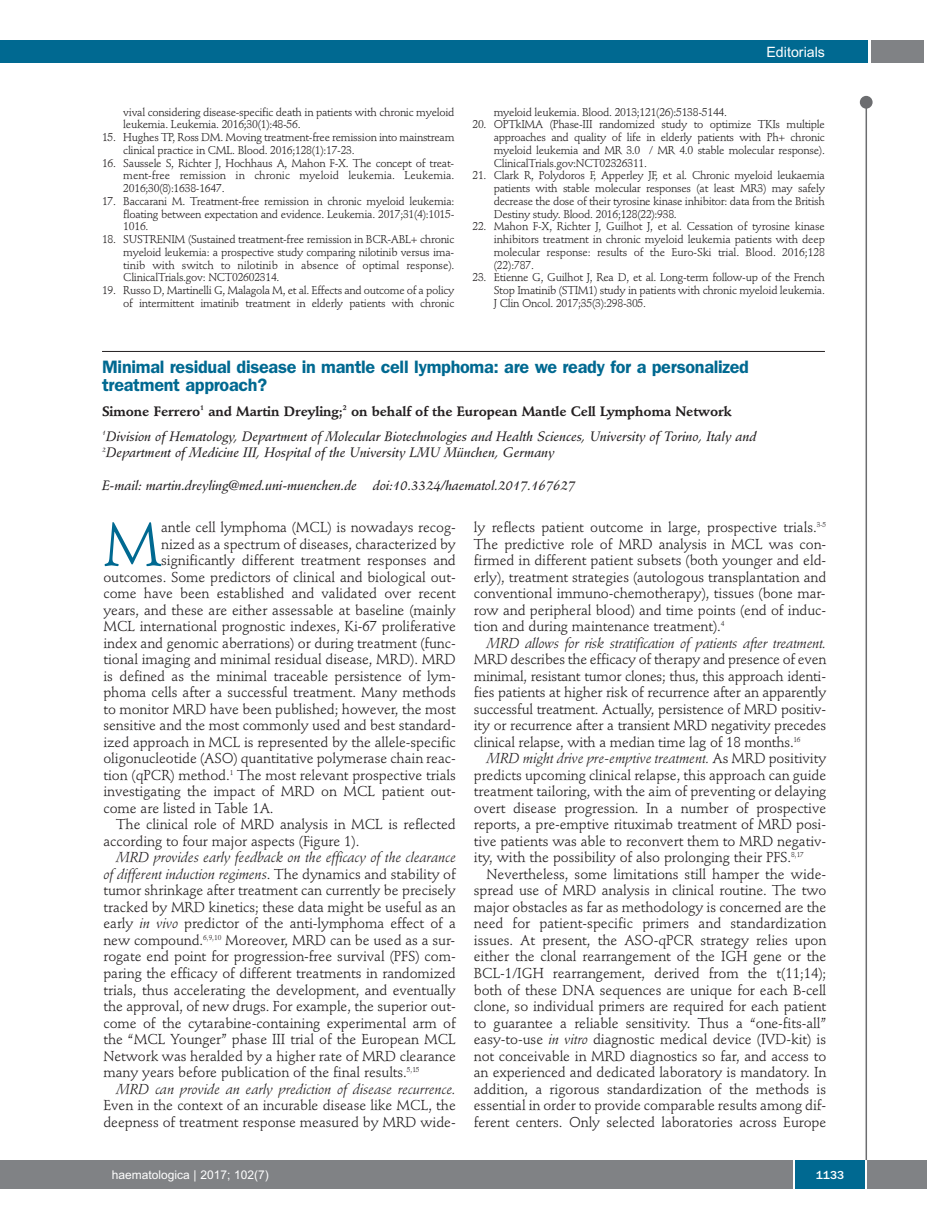
<style>
.page{position:relative;width:927px;height:1225px;background:#fff}
.page>*{position:absolute;margin:0;border:0;box-sizing:border-box;transform-origin:0 0}
.t1{font:60.45px "Stempel Schneidler";color:#006991}
.t2{font:600 18px/18px "Franklin Gothic";letter-spacing:-.015em;color:#006991}
.t3{font:14.25px/16.5px "Stempel Schneidler";letter-spacing:-.005em;color:#231f20;text-align:justify}
.t4{font:italic 14.25px "Stempel Schneidler";letter-spacing:-.015em;color:#231f20}
.t5{font:14.25px "Arial";color:#fff}
.t6{font:italic 13.5px/16.5px "Stempel Schneidler Med";color:#231f20}
.t7{font:700 13.5px "Stempel Schneidler";letter-spacing:-.005em;color:#231f20}
.t8{font:12px "Arial";color:#fff}
.t9{font:500 12px "Franklin Gothic";color:#fff}
.t10{font:11.25px/12.8px "Stempel Schneidler";letter-spacing:-.025em;color:#231f20;text-align:justify}
.s1{font-style:italic}
</style>
<div class="page">
<div style="left:871px;top:40px;width:52px;height:22px;background:#808285"></div>
<div style="left:18px;top:40px;width:849px;height:22px;background:#006991"></div>
<div style="left:17px;top:1160px;width:910px;height:28px;background:#808285"></div>
<div style="left:795px;top:1160px;width:70px;height:28px;background:#006991"></div>
<hr style="left:793px;top:1160px;width:2px;height:28px;background:#fff">
<hr style="left:865px;top:1160px;width:2px;height:28px;background:#fff">
<div style="left:860px;top:96px;width:13px;height:13px;background:#6c6d70;border-radius:50%"></div>
<hr style="left:865px;top:100px;width:2px;height:1060px;background:#6c6d70">
<div style="left:0;top:40px;width:19px;height:22px;background:#006991"></div>
<div style="left:0;top:1160px;width:18px;height:28px;background:#808285"></div>
<hr style="left:102px;top:351px;width:723px;height:1px;background:#231f20">
<p class="t5" style="left:766px;top:44px;width:60px">Editorials</p>
<p class="t10" style="left:123px;top:106px;width:333px">vival considering disease-specific death in patients with chronic myeloid leukemia. Leukemia. 2016;30(1):48-56.</p>
<p class="t10" style="left:123px;top:132px;width:333px;text-indent:-21px">15. Hughes TP, Ross DM. Moving treatment-free remission into mainstream clinical practice in CML. Blood. 2016;128(1):17-23.</p>
<p class="t10" style="left:123px;top:157px;width:333px;text-indent:-21px">16. Saussele S, Richter J, Hochhaus A, Mahon F-X. The concept of treat&shy;ment-free remission in chronic myeloid leukemia. Leukemia.<br>2016;30(8):1638-1647.</p>
<p class="t10" style="left:123px;top:196px;width:333px;text-indent:-21px">17. Baccarani M. Treatment-free remission in chronic myeloid leukemia: floating between expectation and evidence. Leukemia. 2017;31(4):1015- 1016.</p>
<p class="t10" style="left:123px;top:234px;width:333px;text-indent:-21px">18. SUSTRENIM (Sustained treatment-free remission in BCR-ABL+ chronic myeloid leukemia: a prospective study comparing nilotinib versus ima&shy;tinib with switch to nilotinib in absence of optimal response).<br>ClinicalTrials.gov: NCT02602314.</p>
<p class="t10" style="left:102px;top:285px;width:354px;text-align:right">19. Russo D, Martinelli G, Malagola M, et al. Effects and outcome of a policy of intermittent imatinib treatment in elderly patients with chronic</p>
<p class="t10" style="left:494px;top:106px;width:235px">myeloid leukemia. Blood. 2013;121(26):5138-5144.</p>
<p class="t10" style="left:494px;top:119px;width:333px;text-indent:-21px">20. OPTkIMA (Phase-III randomized study to optimize TKIs multiple approaches and quality of life in elderly patients with Ph+ chronic myeloid leukemia and MR 3.0 / MR 4.0 stable molecular response).<br>ClinicalTrials.gov:NCT02326311.</p>
<p class="t10" style="left:494px;top:170px;width:333px;text-indent:-21px">21. Clark R, Polydoros F, Apperley JF, et al. Chronic myeloid leukaemia patients with stable molecular responses (at least MR3) may safely decrease the dose of their tyrosine kinase inhibitor: data from the British Destiny study. Blood. 2016;128(22):938.</p>
<p class="t10" style="left:494px;top:221px;width:333px;text-indent:-21px">22. Mahon F-X, Richter J, Guilhot J, et al. Cessation of tyrosine kinase inhibitors treatment in chronic myeloid leukemia patients with deep molecular response: results of the Euro-Ski trial. Blood. 2016;128 (22):787.</p>
<p class="t10" style="left:494px;top:272px;width:333px;text-indent:-21px">23. Etienne G, Guilhot J, Rea D, et al. Long-term follow-up of the French Stop Imatinib (STIM1) study in patients with chronic myeloid leukemia.<br>J Clin Oncol. 2017;35(3):298-305.</p>
<p class="t2" style="left:102px;top:359px;width:648px">Minimal residual disease in mantle cell lymphoma: are we ready for a personalized treatment approach?</p>
<p class="t7" style="left:102px;top:405px;width:631px">Simone Ferrero<sup>1</sup> and Martin Dreyling;<sup>2</sup> on behalf of the European Mantle Cell Lymphoma Network</p>
<p class="t6" style="left:102px;top:429px;width:656px"><sup>1</sup>Division of Hematology, Department of Molecular Biotechnologies and Health Sciences, University of Torino, Italy and<br><sup>2</sup>Department of Medicine III, Hospital of the University LMU München, Germany</p>
<p class="t6" style="left:102px;top:478px;width:475px">E-mail: martin.dreyling@med.uni-muenchen.de doi:10.3324/haematol.2017.167627</p>
<h1 class="t1" style="left:103px;top:519px;width:60px">M</h1>
<p class="t3" style="left:161px;top:520px;width:296px">antle cell lymphoma (MCL) is nowadays recog-</p>
<p class="t3" style="left:474px;top:520px;width:354px">ly reflects patient outcome in large, prospective trials.<sup>3-5<br></sup>The predictive role of MRD analysis in MCL was con&shy;firmed in different patient subsets (both younger and eld&shy;erly), treatment strategies (autologous transplantation and conventional immuno-chemotherapy), tissues (bone mar&shy;row and peripheral blood) and time points (end of induc&shy;tion and during maintenance treatment).<sup>4</sup></p>
<p class="t4" style="left:487px;top:637px;width:341px">MRD allows for risk stratification of patients after treatment.</p>
<p class="t3" style="left:474px;top:652px;width:354px">MRD describes the efficacy of therapy and presence of even minimal, resistant tumor clones; thus, this approach identi&shy;fies patients at higher risk of recurrence after an apparently successful treatment. Actually, persistence of MRD positiv&shy;ity or recurrence after a transient MRD negativity precedes clinical relapse, with a median time lag of 18 months.<sup>16</sup></p>
<p class="t3" style="left:474px;top:751px;width:354px;text-indent:13px"><span class="s1">MRD might drive pre-emptive treatment.</span> As MRD positivity predicts upcoming clinical relapse, this approach can guide treatment tailoring, with the aim of preventing or delaying overt disease progression. In a number of prospective reports, a pre-emptive rituximab treatment of MRD posi&shy;tive patients was able to reconvert them to MRD negativ&shy;ity, with the possibility of also prolonging their PFS.<sup>8,17</sup></p>
<p class="t3" style="left:474px;top:867px;width:354px;text-indent:13px">Nevertheless, some limitations still hamper the wide&shy;spread use of MRD analysis in clinical routine. The two major obstacles as far as methodology is concerned are the need for patient-specific primers and standardization issues. At present, the ASO-qPCR strategy relies upon either the clonal rearrangement of the IGH gene or the BCL-1/IGH rearrangement, derived from the t(11;14); both of these DNA sequences are unique for each B-cell clone, so individual primers are required for each patient to guarantee a reliable sensitivity. Thus a “one-fits-all” easy-to-use <span class="s1">in vitro</span> diagnostic medical device (IVD-kit) is not conceivable in MRD diagnostics so far, and access to an experienced and dedicated laboratory is mandatory. In addition, a rigorous standardization of the methods is essential in order to provide comparable results among dif&shy;ferent centers. Only selected laboratories across Europe</p>
<p class="t3" style="left:161px;top:537px;width:296px">nized as a spectrum of diseases, characterized by</p>
<p class="t3" style="left:161px;top:553px;width:296px">significantly different treatment responses and</p>
<p class="t3" style="left:103px;top:570px;width:354px">outcomes. Some predictors of clinical and biological out-</p>
<p class="t3" style="left:103px;top:586px;width:354px">come have been established and validated over recent</p>
<p class="t3" style="left:103px;top:603px;width:354px">years, and these are either assessable at baseline (mainly</p>
<p class="t3" style="left:103px;top:619px;width:354px">MCL international prognostic indexes, Ki-67 proliferative</p>
<p class="t3" style="left:103px;top:636px;width:354px">index and genomic aberrations) or during treatment (func-</p>
<p class="t3" style="left:103px;top:652px;width:354px">tional imaging and minimal residual disease, MRD). MRD</p>
<p class="t3" style="left:103px;top:669px;width:354px">is defined as the minimal traceable persistence of lym-</p>
<p class="t3" style="left:103px;top:685px;width:354px">phoma cells after a successful treatment. Many methods</p>
<p class="t3" style="left:103px;top:702px;width:354px">to monitor MRD have been published; however, the most</p>
<p class="t3" style="left:103px;top:718px;width:354px">sensitive and the most commonly used and best standard-</p>
<p class="t3" style="left:103px;top:735px;width:354px">ized approach in MCL is represented by the allele-specific</p>
<p class="t3" style="left:103px;top:751px;width:354px">oligonucleotide (ASO) quantitative polymerase chain reac-</p>
<p class="t3" style="left:103px;top:768px;width:354px">tion (qPCR) method.<sup>1</sup> The most relevant prospective trials</p>
<p class="t3" style="left:103px;top:784px;width:354px">investigating the impact of MRD on MCL patient out-</p>
<p class="t3" style="left:103px;top:801px;width:172px">come are listed in Table 1A.</p>
<p class="t3" style="left:116px;top:817px;width:341px">The clinical role of MRD analysis in MCL is reflected</p>
<p class="t3" style="left:103px;top:834px;width:258px">according to four major aspects (Figure 1).</p>
<p class="t3" style="left:103px;top:850px;width:354px;text-indent:13px"><span class="s1">MRD provides early feedback on the efficacy of the clearance of different induction regimens</span>. The dynamics and stability of tumor shrinkage after treatment can currently be precisely tracked by MRD kinetics; these data might be useful as an early <span class="s1">in vivo</span> predictor of the anti-lymphoma effect of a new compound.<sup>6,9,10</sup> Moreover, MRD can be used as a sur&shy;rogate end point for progression-free survival (PFS) com&shy;paring the efficacy of different treatments in randomized trials, thus accelerating the development, and eventually the approval, of new drugs. For example, the superior out&shy;come of the cytarabine-containing experimental arm of the “MCL Younger” phase III trial of the European MCL Network was heralded by a higher rate of MRD clearance many years before publication of the final results.<sup>5,15</sup></p>
<p class="t4" style="left:116px;top:1082px;width:341px">MRD can provide an early prediction of disease recurrence.</p>
<p class="t3" style="left:103px;top:1098px;width:354px">Even in the context of an incurable disease like MCL, the deepness of treatment response measured by MRD wide-</p>
<p class="t8" style="left:112px;top:1167px;width:158px">haematologica | 2017; 102(7)</p>
<p class="t9" style="left:816px;top:1167px;width:30px">1133</p>
</div>
